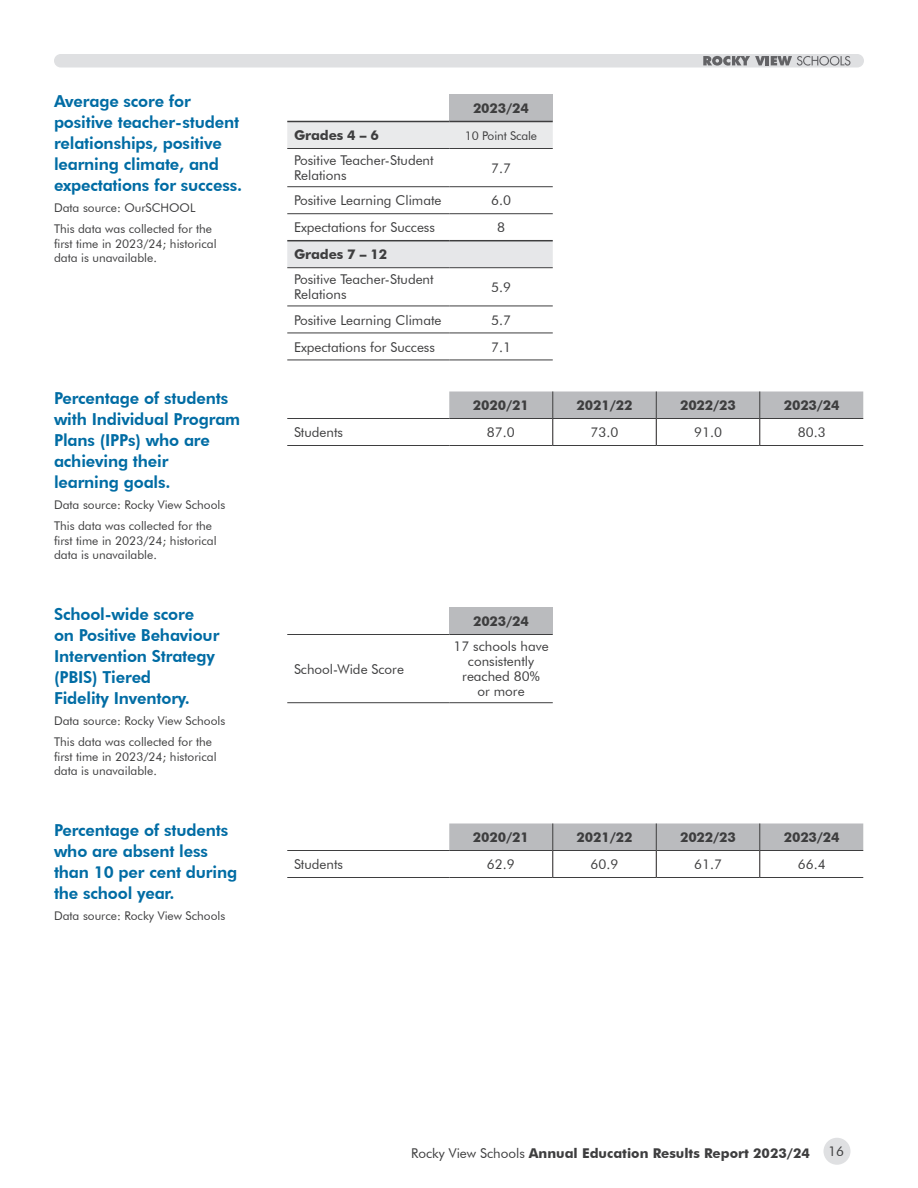
<style>
.page{position:relative;width:918px;height:1188px;background:#fff}
.page>*{position:absolute;margin:0;border:0;box-sizing:border-box;transform-origin:0 0}
.t1{font:800 16.5px/21px "Futura BT";letter-spacing:-.01em;color:#006ca4}
.t2{font:13.5px/15px "Futura BT";color:#3e3e3f}
.t3{font:700 13.5px "Futura BT";letter-spacing:-.01em;color:#3e3e3f}
.t4{font:12px/21.1px "Futura BT";color:#3e3e3f}
.s1{font-weight:400}
</style>
<div class="page">
<div style="left:449px;top:94px;width:104px;height:28px;background:#babbbe"></div>
<div style="left:287px;top:122px;width:266px;height:26px;background:#e9eaeb"></div>
<div style="left:287px;top:241px;width:266px;height:26px;background:#e6e7e9"></div>
<hr style="left:287px;top:240px;width:162px;height:1px;background:#3e3e3f">
<hr style="left:449px;top:240px;width:104px;height:1px;background:#3e3e3f">
<hr style="left:287px;top:121px;width:162px;height:1px;background:#3e3e3f">
<hr style="left:449px;top:121px;width:104px;height:1px;background:#3e3e3f">
<hr style="left:449px;top:186px;width:104px;height:1px;background:#3e3e3f">
<hr style="left:449px;top:213px;width:104px;height:1px;background:#3e3e3f">
<hr style="left:449px;top:267px;width:104px;height:1px;background:#3e3e3f">
<hr style="left:449px;top:306px;width:104px;height:1px;background:#3e3e3f">
<hr style="left:449px;top:333px;width:104px;height:1px;background:#3e3e3f">
<hr style="left:449px;top:360px;width:104px;height:1px;background:#3e3e3f">
<hr style="left:287px;top:148px;width:162px;height:1px;background:#3e3e3f">
<hr style="left:287px;top:186px;width:162px;height:1px;background:#3e3e3f">
<hr style="left:287px;top:213px;width:162px;height:1px;background:#3e3e3f">
<hr style="left:287px;top:267px;width:162px;height:1px;background:#3e3e3f">
<hr style="left:287px;top:306px;width:162px;height:1px;background:#3e3e3f">
<hr style="left:287px;top:333px;width:162px;height:1px;background:#3e3e3f">
<hr style="left:287px;top:360px;width:162px;height:1px;background:#3e3e3f">
<hr style="left:449px;top:148px;width:104px;height:1px;background:#3e3e3f">
<hr style="left:287px;top:418px;width:162px;height:1px;background:#3e3e3f">
<hr style="left:287px;top:445px;width:162px;height:1px;background:#3e3e3f">
<hr style="left:449px;top:445px;width:104px;height:1px;background:#3e3e3f">
<hr style="left:553px;top:445px;width:103px;height:1px;background:#3e3e3f">
<hr style="left:656px;top:445px;width:104px;height:1px;background:#3e3e3f">
<hr style="left:760px;top:445px;width:103px;height:1px;background:#3e3e3f">
<svg style="left:449px;top:392px;width:414px;height:53px"></svg>
<div style="left:449px;top:608px;width:104px;height:26px;background:#babbbe"></div>
<hr style="left:287px;top:634px;width:162px;height:1px;background:#3e3e3f">
<hr style="left:287px;top:702px;width:162px;height:1px;background:#3e3e3f">
<hr style="left:449px;top:702px;width:104px;height:1px;background:#3e3e3f">
<hr style="left:449px;top:634px;width:104px;height:1px;background:#3e3e3f">
<hr style="left:287px;top:850px;width:162px;height:1px;background:#3e3e3f">
<hr style="left:287px;top:877px;width:162px;height:1px;background:#3e3e3f">
<hr style="left:449px;top:877px;width:104px;height:1px;background:#3e3e3f">
<hr style="left:553px;top:877px;width:103px;height:1px;background:#3e3e3f">
<hr style="left:656px;top:877px;width:104px;height:1px;background:#3e3e3f">
<hr style="left:760px;top:877px;width:103px;height:1px;background:#3e3e3f">
<svg style="left:449px;top:824px;width:414px;height:53px"></svg>
<div style="left:54px;top:54px;width:810px;height:14px;background:#dfe0e2;border-radius:7px"></div>
<svg style="left:703px;top:56px;width:147px;height:10px"></svg>
<div style="left:824px;top:1138px;width:26px;height:27px;background:#dfe0e2;border-radius:50%"></div>
<p class="t1" style="left:54px;top:91px;width:190px">Average score for positive teacher-student relationships, positive learning climate, and expectations for success.</p>
<p class="t4" style="left:54px;top:197px;width:160px">Data source: OurSCHOOL<br>This data was collected for the</p>
<p class="t4" style="left:54px;top:236px;width:164px;line-height:14.4px">first time in 2023/24; historical data is unavailable.</p>
<p class="t1" style="left:54px;top:388px;width:188px">Percentage of students with Individual Program<br>Plans (IPPs) who are achieving their<br>learning goals.</p>
<p class="t4" style="left:54px;top:494px;width:173px">Data source: Rocky View Schools<br>This data was collected for the</p>
<p class="t4" style="left:54px;top:533px;width:164px;line-height:14.4px">first time in 2023/24; historical data is unavailable.</p>
<p class="t1" style="left:54px;top:604px;width:167px">School-wide score<br>on Positive Behaviour<br>Intervention Strategy (PBIS) Tiered<br>Fidelity Inventory.</p>
<p class="t4" style="left:54px;top:710px;width:173px">Data source: Rocky View Schools<br>This data was collected for the</p>
<p class="t4" style="left:54px;top:749px;width:164px;line-height:14.4px">first time in 2023/24; historical data is unavailable.</p>
<p class="t1" style="left:54px;top:820px;width:185px">Percentage of students who are absent less than 10 per cent during the school year.</p>
<p class="t4" style="left:54px;top:905px;width:173px">Data source: Rocky View Schools</p>
<p class="t3" style="left:473px;top:100px;width:57px">2023/24</p>
<p class="t3" style="left:294px;top:127px;width:86px">Grades 4 – 6</p>
<p class="t4" style="left:465px;top:125px;width:74px">10 Point Scale</p>
<p class="t2" style="left:294px;top:153px;width:141px">Positive Teacher-Student<br>Relations</p>
<p class="t2" style="left:491px;top:160px;width:21px">7.7</p>
<p class="t2" style="left:294px;top:193px;width:149px">Positive Learning Climate</p>
<p class="t2" style="left:491px;top:193px;width:21px">6.0</p>
<p class="t2" style="left:294px;top:220px;width:142px">Expectations for Success</p>
<p class="t2" style="left:497px;top:220px;width:9px">8</p>
<p class="t3" style="left:294px;top:246px;width:95px">Grades 7 – 12</p>
<p class="t2" style="left:294px;top:272px;width:141px">Positive Teacher-Student<br>Relations</p>
<p class="t2" style="left:491px;top:280px;width:21px">5.9</p>
<p class="t2" style="left:294px;top:312px;width:149px">Positive Learning Climate</p>
<p class="t2" style="left:491px;top:312px;width:21px">5.7</p>
<p class="t2" style="left:294px;top:339px;width:142px">Expectations for Success</p>
<p class="t2" style="left:491px;top:339px;width:21px">7.1</p>
<p class="t3" style="left:473px;top:397px;width:57px">2020/21</p>
<p class="t3" style="left:577px;top:397px;width:57px">2021/22</p>
<p class="t3" style="left:680px;top:397px;width:57px">2022/23</p>
<p class="t3" style="left:784px;top:397px;width:57px">2023/24</p>
<p class="t2" style="left:294px;top:425px;width:50px">Students</p>
<p class="t2" style="left:487px;top:425px;width:29px">87.0</p>
<p class="t2" style="left:591px;top:425px;width:29px">73.0</p>
<p class="t2" style="left:694px;top:425px;width:29px">91.0</p>
<p class="t2" style="left:798px;top:425px;width:29px">80.3</p>
<p class="t2" style="left:294px;top:661px;width:111px">School-Wide Score</p>
<p class="t3" style="left:473px;top:613px;width:57px">2023/24</p>
<p class="t2" style="left:453px;top:639px;width:97px;text-align:center">17 schools have consistently reached 80%<br>or more</p>
<p class="t3" style="left:473px;top:829px;width:57px">2020/21</p>
<p class="t3" style="left:577px;top:829px;width:57px">2021/22</p>
<p class="t3" style="left:680px;top:829px;width:57px">2022/23</p>
<p class="t3" style="left:784px;top:829px;width:57px">2023/24</p>
<p class="t2" style="left:294px;top:857px;width:50px">Students</p>
<p class="t2" style="left:487px;top:857px;width:29px">62.9</p>
<p class="t2" style="left:591px;top:857px;width:29px">60.9</p>
<p class="t2" style="left:694px;top:857px;width:29px">61.7</p>
<p class="t2" style="left:798px;top:857px;width:29px">66.4</p>
<p class="t3" style="left:411px;top:1145px;width:400px"><span class="s1">Rocky View Schools</span> Annual Education Results Report 2023/24</p>
<p class="t2" style="left:828px;top:1144px;width:17px">16</p>
</div>
